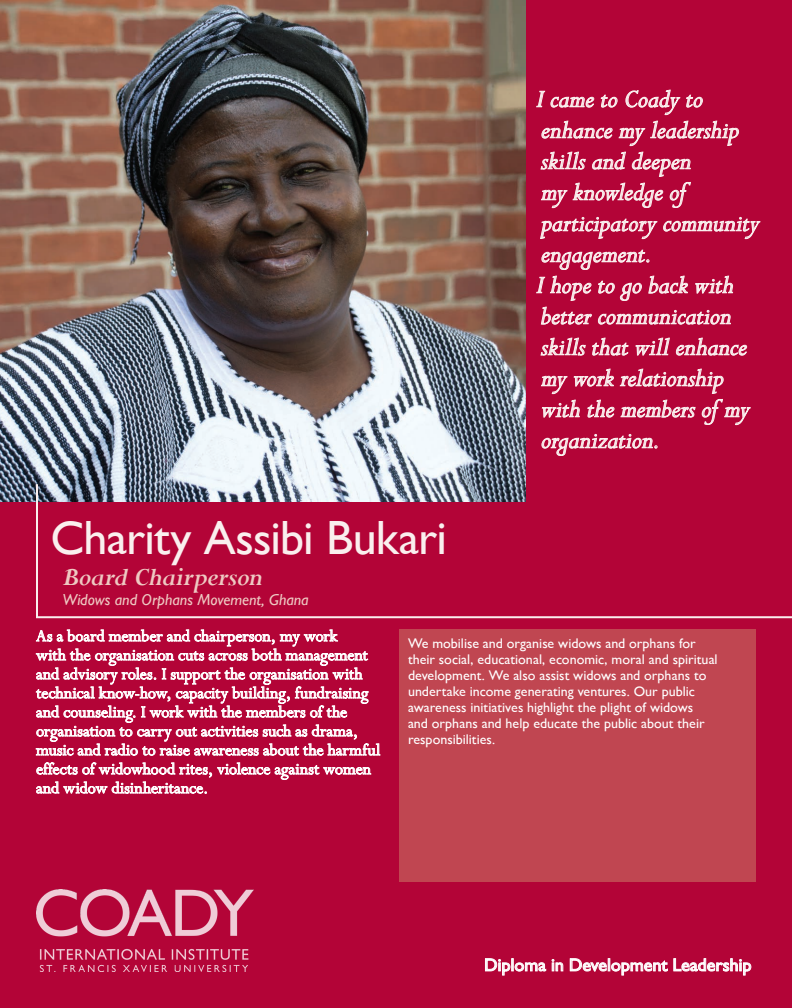
<style>
.page{position:relative;width:792px;height:1008px;background:#b30437}
.page>*{position:absolute;margin:0;border:0;box-sizing:border-box;transform-origin:0 0}
.t1{font:48px "Gill Sans";letter-spacing:-.015em;color:#faefee}
.t2{font:italic 28px/31px "Perpetua";letter-spacing:-.005em;color:#faefee}
.t3{font:italic 700 28px "Perpetua";letter-spacing:-.015em;color:#eec9c2}
.t4{font:18px/19px "Perpetua";color:#fff}
.t5{font:18px "Gill Sans";color:#fff}
.t6{font:italic 16px "Gill Sans";letter-spacing:-.005em;color:#eec9c2}
.t7{font:14px/16px "Gill Sans";color:#fff}
</style>
<div class="page">
<svg style="left:536px;top:91px;width:9px;height:16px"></svg>
<svg style="left:551px;top:97px;width:43px;height:10px"></svg>
<svg style="left:601px;top:95px;width:16px;height:12px"></svg>
<svg style="left:626px;top:90px;width:54px;height:25px"></svg>
<svg style="left:686px;top:95px;width:17px;height:12px"></svg>
<svg style="left:542px;top:121px;width:70px;height:17px"></svg>
<svg style="left:619px;top:121px;width:120px;height:25px"></svg>
<svg style="left:541px;top:152px;width:150px;height:57px"></svg>
<svg style="left:540px;top:217px;width:117px;height:22px"></svg>
<svg style="left:663px;top:217px;width:97px;height:22px"></svg>
<svg style="left:542px;top:250px;width:107px;height:20px"></svg>
<svg style="left:536px;top:276px;width:55px;height:25px"></svg>
<svg style="left:598px;top:281px;width:44px;height:20px"></svg>
<svg style="left:649px;top:276px;width:39px;height:17px"></svg>
<svg style="left:695px;top:275px;width:38px;height:19px"></svg>
<svg style="left:541px;top:307px;width:51px;height:17px"></svg>
<svg style="left:598px;top:310px;width:133px;height:14px"></svg>
<svg style="left:541px;top:337px;width:209px;height:89px"></svg>
<svg style="left:542px;top:434px;width:115px;height:22px"></svg>
<img style="left:0;top:0;width:526px;height:501px">
<svg style="left:35px;top:482px;width:757px;height:137px"></svg>
<div style="left:399px;top:630px;width:357px;height:252px;background:#c04651"></div>
<img style="left:36px;top:890px;width:218px;height:82px">
<svg style="left:36px;top:630px;width:344px;height:125px"></svg>
<svg style="left:36px;top:763px;width:335px;height:31px"></svg>
<svg style="left:485px;top:958px;width:61px;height:17px"></svg>
<svg style="left:552px;top:959px;width:11px;height:12px"></svg>
<svg style="left:570px;top:958px;width:98px;height:17px"></svg>
<svg style="left:674px;top:958px;width:77px;height:17px"></svg>
<h1 class="t1" style="left:50px;top:510px;width:398px">Charity Assibi Bukari</h1>
<h2 class="t3" style="left:62px;top:559px;width:202px">Board Chairperson</h2>
<p class="t6" style="left:62px;top:591px;width:248px">Widows and Orphans Movement, Ghana</p>
<p class="t2" style="left:536px;top:82px;width:224px">I came to Coady to enhance my leadership skills and deepen<br>my knowledge of participatory community engagement.<br>I hope to go back with better communication skills that will enhance my work relationship with the members of my organization.</p>
<p class="t4" style="left:36px;top:626px;width:346px">As a board member and chairperson, my work<br>with the organisation cuts across both management and advisory roles. I support the organisation with technical know-how, capacity building, fundraising and counseling. I work with the members of the organisation to carry out activities such as drama, music and radio to raise awareness about the harmful effects of widowhood rites, violence against women and widow disinheritance.</p>
<p class="t7" style="left:408px;top:636px;width:311px">We mobilise and organise widows and orphans for their social, educational, economic, moral and spiritual development. We also assist widows and orphans to undertake income generating ventures. Our public awareness initiatives highlight the plight of widows<br>and orphans and help educate the public about their responsibilities.</p>
<p class="t5" style="left:484px;top:954px;width:269px">Diploma in Development Leadership</p>
</div>
